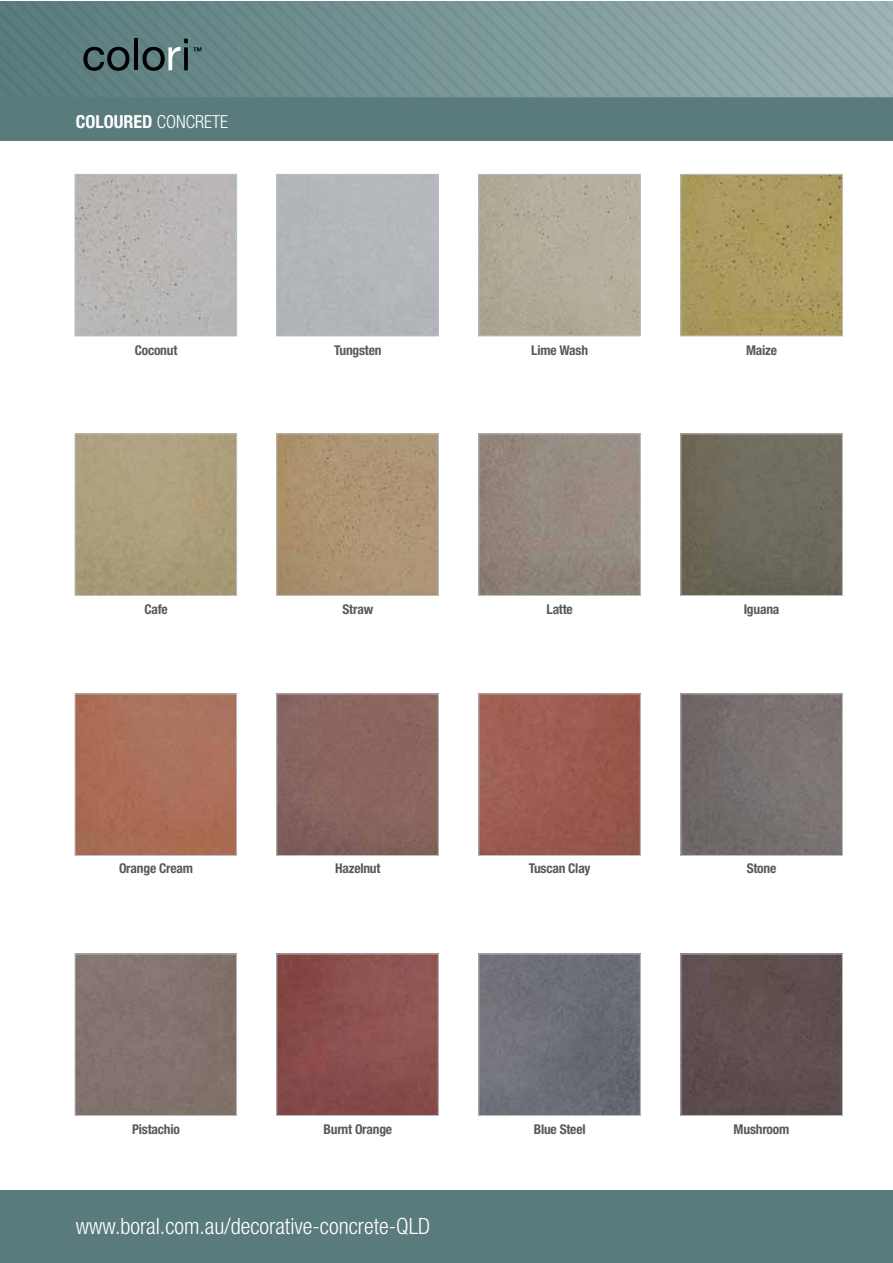
<style>
.page{position:relative;width:893px;height:1263px;background:#fff}
.page>*{position:absolute;margin:0;border:0;box-sizing:border-box;transform-origin:0 0}
.t1{font:300 condensed 22.5px "Helvetica Neue LT Std";color:#fff}
.t2{font:700 condensed 18px "Helvetica Neue LT Std";color:#fff}
.t3{font:700 condensed 13.5px "Helvetica Neue LT Std";letter-spacing:-.015em;color:#58595b}
.s1{font-weight:300}
</style>
<div class="page">
<svg style="left:0;top:1px;width:892px;height:97px;background:#789596"></svg>
<div style="left:0;top:98px;width:892px;height:42px;background:#597b7c"></div>
<div style="left:0;top:1191px;width:892px;height:72px;background:#597b7c"></div>
<svg style="left:83px;top:47px;width:46px;height:24px"></svg>
<hr style="left:134px;top:39px;width:4px;height:31px;background:#000">
<svg style="left:142px;top:39px;width:59px;height:32px;background:#5a7273"></svg>
<img style="left:77px;top:176px;width:158px;height:158px">
<div style="left:75px;top:174px;width:162px;height:162px;border:1px solid #bcbec0"></div>
<div style="left:276px;top:174px;width:163px;height:162px;border:1px solid #bcbec0"></div>
<img style="left:480px;top:176px;width:159px;height:158px">
<div style="left:478px;top:174px;width:163px;height:162px;border:1px solid #bcbec0"></div>
<img style="left:77px;top:435px;width:158px;height:159px">
<div style="left:75px;top:433px;width:162px;height:163px;border:1px solid #bcbec0"></div>
<img style="left:278px;top:435px;width:159px;height:159px">
<div style="left:276px;top:433px;width:163px;height:163px;border:1px solid #bcbec0"></div>
<img style="left:480px;top:435px;width:159px;height:159px">
<div style="left:478px;top:433px;width:163px;height:163px;border:1px solid #bcbec0"></div>
<img style="left:77px;top:695px;width:158px;height:159px">
<div style="left:75px;top:693px;width:162px;height:163px;border:1px solid #bcbec0"></div>
<div style="left:77px;top:955px;width:158px;height:159px;background:#82736e"></div>
<div style="left:75px;top:953px;width:162px;height:163px;border:1px solid #bcbec0"></div>
<img style="left:278px;top:695px;width:159px;height:159px">
<div style="left:276px;top:693px;width:163px;height:163px;border:1px solid #bcbec0"></div>
<img style="left:480px;top:695px;width:159px;height:159px">
<div style="left:478px;top:693px;width:163px;height:163px;border:1px solid #bcbec0"></div>
<img style="left:278px;top:955px;width:159px;height:159px">
<div style="left:276px;top:953px;width:163px;height:163px;border:1px solid #bcbec0"></div>
<img style="left:480px;top:955px;width:159px;height:159px">
<div style="left:478px;top:953px;width:163px;height:163px;border:1px solid #bcbec0"></div>
<div style="left:682px;top:955px;width:159px;height:159px;background:#5e4f4f"></div>
<div style="left:680px;top:953px;width:163px;height:163px;border:1px solid #bcbec0"></div>
<img style="left:682px;top:176px;width:159px;height:158px">
<div style="left:680px;top:174px;width:163px;height:162px;border:1px solid #bcbec0"></div>
<img style="left:682px;top:435px;width:159px;height:159px">
<div style="left:680px;top:433px;width:163px;height:163px;border:1px solid #bcbec0"></div>
<img style="left:682px;top:695px;width:159px;height:159px">
<div style="left:680px;top:693px;width:163px;height:163px;border:1px solid #bcbec0"></div>
<h2 class="t2" style="left:76px;top:111px;width:154px">COLOURED <span class="s1">CONCRETE</span></h2>
<p class="t3" style="left:135px;top:342px;width:44px">Coconut</p>
<p class="t3" style="left:334px;top:342px;width:49px">Tungsten</p>
<p class="t3" style="left:531px;top:342px;width:58px">Lime Wash</p>
<p class="t3" style="left:746px;top:342px;width:32px">Maize</p>
<p class="t3" style="left:144px;top:601px;width:25px">Cafe</p>
<p class="t3" style="left:342px;top:601px;width:32px">Straw</p>
<p class="t3" style="left:547px;top:601px;width:28px">Latte</p>
<p class="t3" style="left:744px;top:601px;width:37px">Iguana</p>
<p class="t3" style="left:119px;top:860px;width:75px">Orange Cream</p>
<p class="t3" style="left:335px;top:860px;width:47px">Hazelnut</p>
<p class="t3" style="left:529px;top:860px;width:63px">Tuscan Clay</p>
<p class="t3" style="left:747px;top:860px;width:31px">Stone</p>
<p class="t3" style="left:132px;top:1121px;width:49px">Pistachio</p>
<p class="t3" style="left:323px;top:1121px;width:70px">Burnt Orange</p>
<p class="t3" style="left:534px;top:1121px;width:53px">Blue Steel</p>
<p class="t3" style="left:734px;top:1121px;width:57px">Mushroom</p>
<h1 class="t1" style="left:76px;top:1213px;width:356px">www.boral.com.au/decorative-concrete-QLD</h1>
</div>
